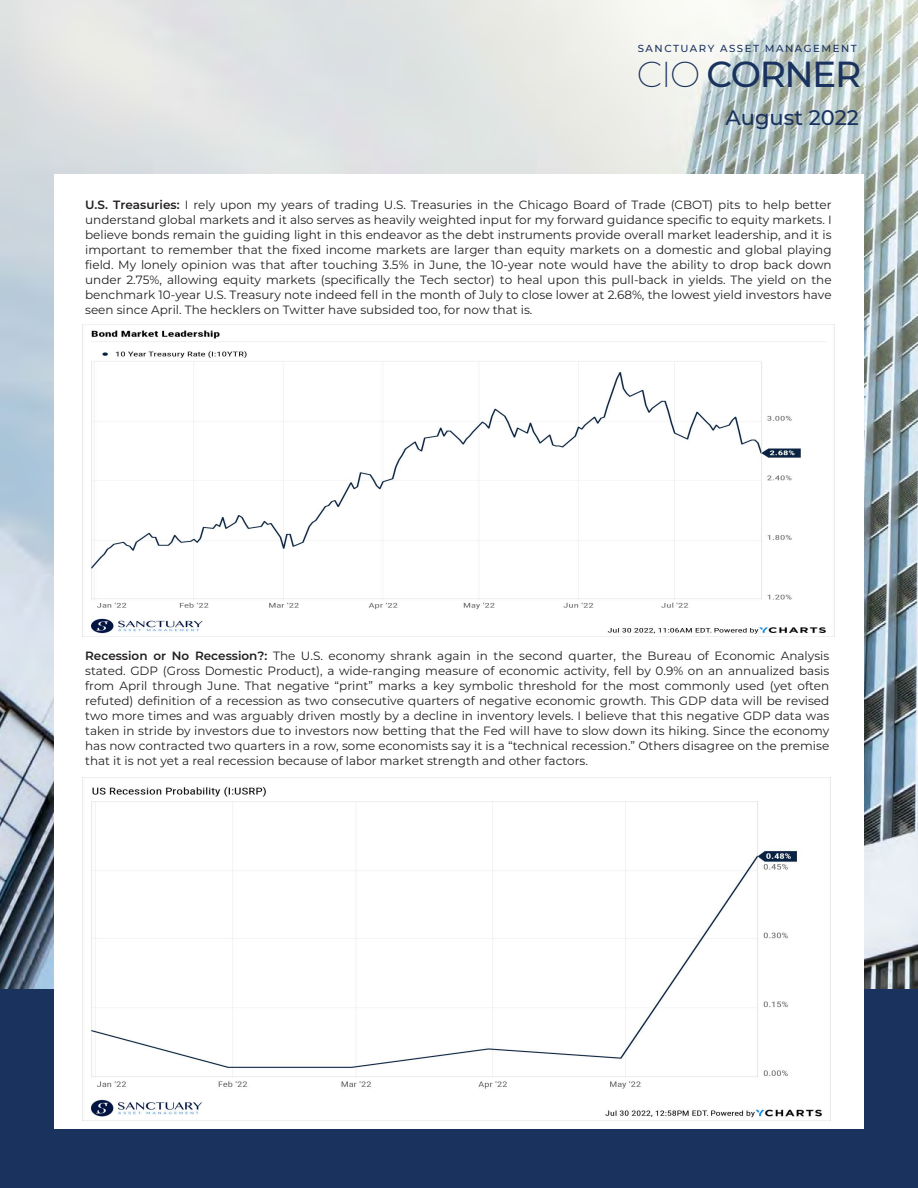
<style>
.page{position:relative;width:918px;height:1188px;background:#fff}
.page>*{position:absolute;margin:0;border:0;box-sizing:border-box;transform-origin:0 0}
.t1{font:500 36px "Montserrat";letter-spacing:-.04em;color:#1a325e}
.t2{font:500 21px "Montserrat";color:#1a325e}
.t3{font:12px/15px "Montserrat";color:#231f20;text-align:justify}
.t4{font:500 10.2px "Montserrat";letter-spacing:.15em;color:#1a325e}
.s1{font-weight:200}
.s2{font-weight:600}
</style>
<div class="page">
<img style="left:1px;top:0;width:917px;height:990px">
<div style="left:0;top:990px;width:918px;height:198px;background:#19325e"></div>
<div style="left:54px;top:174px;width:810px;height:955px;background:#fff"></div>
<img style="left:83px;top:324px;width:752px;height:312px">
<img style="left:83px;top:777px;width:747px;height:344px">
<p class="t4" style="left:638px;top:41px;width:221px">SANCTUARY ASSET MANAGEMENT</p>
<h1 class="t1" style="left:637px;top:49px;width:226px"><span class="s1">CIO</span> CORNER</h1>
<h2 class="t2" style="left:726px;top:103px;width:135px">August 2022</h2>
<p class="t3" style="left:85px;top:197px;width:748px"><span class="s2">U.S. Treasuries:</span> I rely upon my years of trading U.S. Treasuries in the Chicago Board of Trade (CBOT) pits to help better understand global markets and it also serves as heavily weighted input for my forward guidance specific to equity markets. I believe bonds remain the guiding light in this endeavor as the debt instruments provide overall market leadership, and it is important to remember that the fixed income markets are larger than equity markets on a domestic and global playing field. My lonely opinion was that after touching 3.5% in June, the 10-year note would have the ability to drop back down under 2.75%, allowing equity markets (specifically the Tech sector) to heal upon this pull-back in yields. The yield on the benchmark 10-year U.S. Treasury note indeed fell in the month of July to close lower at 2.68%, the lowest yield investors have seen since April. The hecklers on Twitter have subsided too, for now that is.</p>
<p class="t3" style="left:85px;top:648px;width:746px"><span class="s2">Recession or No Recession?:</span> The U.S. economy shrank again in the second quarter, the Bureau of Economic Analysis stated. GDP (Gross Domestic Product), a wide-ranging measure of economic activity, fell by 0.9% on an annualized basis from April through June. That negative “print” marks a key symbolic threshold for the most commonly used (yet often refuted) definition of a recession as two consecutive quarters of negative economic growth. This GDP data will be revised two more times and was arguably driven mostly by a decline in inventory levels. I believe that this negative GDP data was taken in stride by investors due to investors now betting that the Fed will have to slow down its hiking. Since the economy has now contracted two quarters in a row, some economists say it is a “technical recession.” Others disagree on the premise that it is not yet a real recession because of labor market strength and other factors.</p>
</div>
